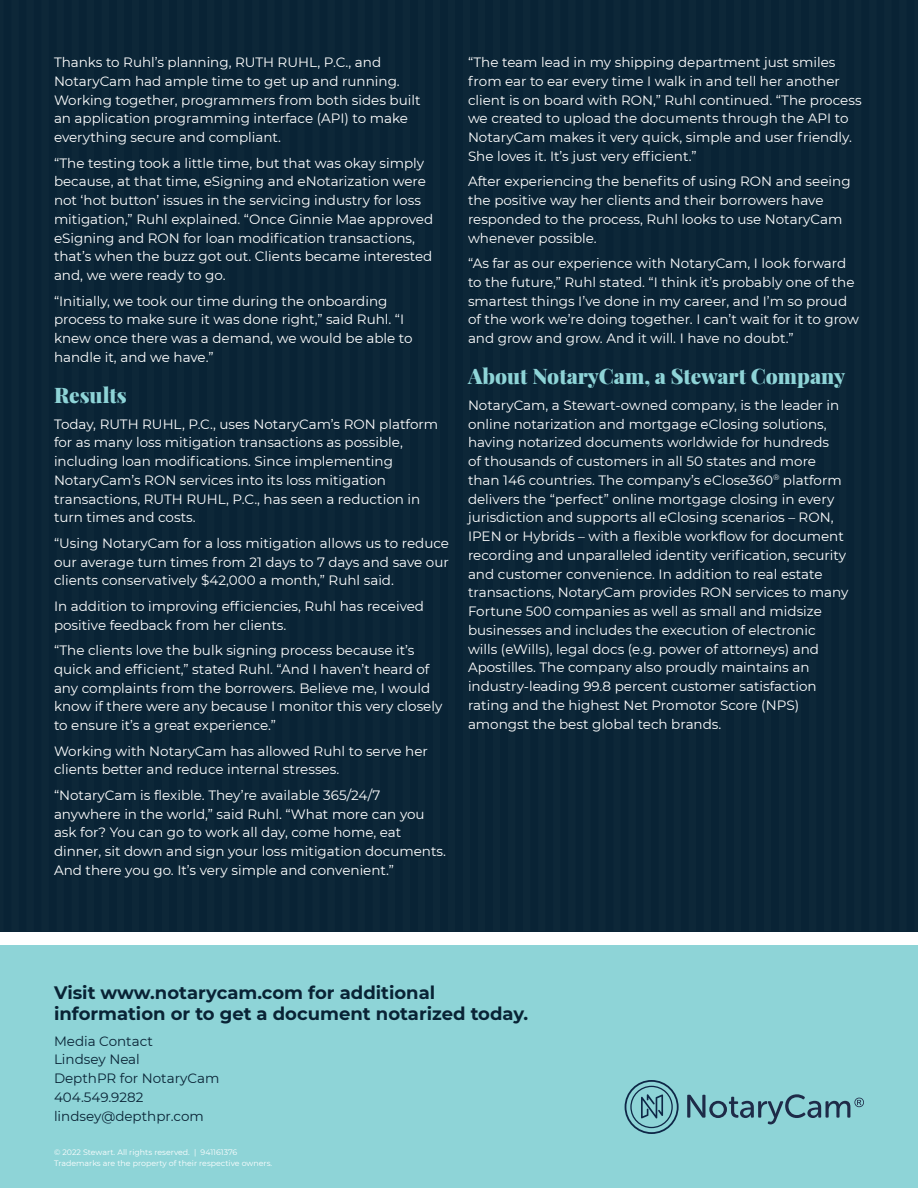
<style>
.page{position:relative;width:918px;height:1188px;background:#fff}
.page>*{position:absolute;margin:0;border:0;box-sizing:border-box;transform-origin:0 0}
.Body_Copy_Bold_Body{font:900 21px "Playfair Display";color:#8ed4d7}
.Body_Copy{font:700 18px/21px "Montserrat";color:#092335}
.Body_Copy-2{font:13.5px/18.8px "Montserrat";color:#fff}
.Body_Copy-3{font:13.5px/18.8px "Montserrat";color:#092335}
.t1{font:7.8px/10.5px "Montserrat";color:#fff}
</style>
<div class="page">
<div style="left:0;top:0;width:918px;height:932px;background:#092335"></div>
<div style="left:0;top:945px;width:918px;height:243px;background:#8ed4d7"></div>
<svg style="left:687px;top:1094px;width:177px;height:30px"></svg>
<svg style="left:625px;top:1080px;width:54px;height:54px"></svg>
<hr style="left:0;top:0;width:4px;height:932px;background:#0d2738">
<div style="left:26px;top:0;width:8px;height:932px;background:#0d2738"></div>
<div style="left:11px;top:0;width:8px;height:932px;background:#0d2738"></div>
<div style="left:41px;top:0;width:8px;height:932px;background:#0d2738"></div>
<div style="left:56px;top:0;width:8px;height:932px;background:#0d2738"></div>
<div style="left:71px;top:0;width:8px;height:932px;background:#0d2738"></div>
<div style="left:87px;top:0;width:7px;height:932px;background:#0d2738"></div>
<div style="left:102px;top:0;width:7px;height:932px;background:#0d2738"></div>
<div style="left:117px;top:0;width:7px;height:932px;background:#0d2738"></div>
<div style="left:132px;top:0;width:7px;height:932px;background:#0d2738"></div>
<div style="left:147px;top:0;width:7px;height:932px;background:#0d2738"></div>
<div style="left:162px;top:0;width:7px;height:932px;background:#0d2738"></div>
<div style="left:177px;top:0;width:7px;height:932px;background:#0d2738"></div>
<div style="left:192px;top:0;width:7px;height:932px;background:#0d2738"></div>
<div style="left:207px;top:0;width:7px;height:932px;background:#0d2738"></div>
<div style="left:222px;top:0;width:7px;height:932px;background:#0d2738"></div>
<div style="left:237px;top:0;width:8px;height:932px;background:#0d2738"></div>
<div style="left:252px;top:0;width:8px;height:932px;background:#0d2738"></div>
<div style="left:267px;top:0;width:8px;height:932px;background:#0d2738"></div>
<div style="left:282px;top:0;width:8px;height:932px;background:#0d2738"></div>
<div style="left:297px;top:0;width:8px;height:932px;background:#0d2738"></div>
<div style="left:312px;top:0;width:8px;height:932px;background:#0d2738"></div>
<div style="left:327px;top:0;width:8px;height:932px;background:#0d2738"></div>
<div style="left:342px;top:0;width:8px;height:932px;background:#0d2738"></div>
<div style="left:357px;top:0;width:8px;height:932px;background:#0d2738"></div>
<div style="left:372px;top:0;width:8px;height:932px;background:#0d2738"></div>
<div style="left:388px;top:0;width:7px;height:932px;background:#0d2738"></div>
<div style="left:403px;top:0;width:7px;height:932px;background:#0d2738"></div>
<div style="left:418px;top:0;width:7px;height:932px;background:#0d2738"></div>
<div style="left:433px;top:0;width:7px;height:932px;background:#0d2738"></div>
<div style="left:448px;top:0;width:7px;height:932px;background:#0d2738"></div>
<div style="left:463px;top:0;width:7px;height:932px;background:#0d2738"></div>
<div style="left:478px;top:0;width:7px;height:932px;background:#0d2738"></div>
<div style="left:493px;top:0;width:7px;height:932px;background:#0d2738"></div>
<div style="left:508px;top:0;width:7px;height:932px;background:#0d2738"></div>
<div style="left:523px;top:0;width:7px;height:932px;background:#0d2738"></div>
<div style="left:538px;top:0;width:8px;height:932px;background:#0d2738"></div>
<div style="left:553px;top:0;width:8px;height:932px;background:#0d2738"></div>
<div style="left:568px;top:0;width:8px;height:932px;background:#0d2738"></div>
<div style="left:583px;top:0;width:8px;height:932px;background:#0d2738"></div>
<div style="left:598px;top:0;width:8px;height:932px;background:#0d2738"></div>
<div style="left:613px;top:0;width:8px;height:932px;background:#0d2738"></div>
<div style="left:628px;top:0;width:8px;height:932px;background:#0d2738"></div>
<div style="left:643px;top:0;width:8px;height:932px;background:#0d2738"></div>
<div style="left:658px;top:0;width:8px;height:932px;background:#0d2738"></div>
<div style="left:673px;top:0;width:8px;height:932px;background:#0d2738"></div>
<div style="left:689px;top:0;width:7px;height:932px;background:#0d2738"></div>
<div style="left:704px;top:0;width:7px;height:932px;background:#0d2738"></div>
<div style="left:719px;top:0;width:7px;height:932px;background:#0d2738"></div>
<div style="left:734px;top:0;width:7px;height:932px;background:#0d2738"></div>
<div style="left:749px;top:0;width:7px;height:932px;background:#0d2738"></div>
<div style="left:764px;top:0;width:7px;height:932px;background:#0d2738"></div>
<div style="left:779px;top:0;width:7px;height:932px;background:#0d2738"></div>
<div style="left:794px;top:0;width:7px;height:932px;background:#0d2738"></div>
<div style="left:809px;top:0;width:7px;height:932px;background:#0d2738"></div>
<div style="left:824px;top:0;width:7px;height:932px;background:#0d2738"></div>
<div style="left:839px;top:0;width:8px;height:932px;background:#0d2738"></div>
<div style="left:854px;top:0;width:8px;height:932px;background:#0d2738"></div>
<div style="left:869px;top:0;width:8px;height:932px;background:#0d2738"></div>
<div style="left:884px;top:0;width:8px;height:932px;background:#0d2738"></div>
<div style="left:899px;top:0;width:8px;height:932px;background:#0d2738"></div>
<hr style="left:914px;top:0;width:4px;height:932px;background:#0d2738">
<p class="Body_Copy-2" style="left:54px;top:52px;width:368px">Thanks to Ruhl’s planning, RUTH RUHL, P.C., and NotaryCam had ample time to get up and running.<br>Working together, programmers from both sides built an application programming interface (API) to make everything secure and compliant.</p>
<p class="Body_Copy-2" style="left:54px;top:153px;width:381px">“The testing took a little time, but that was okay simply because, at that time, eSigning and eNotarization were not ‘hot button’ issues in the servicing industry for loss mitigation,” Ruhl explained. “Once Ginnie Mae approved eSigning and RON for loan modification transactions, that’s when the buzz got out. Clients became interested and, we were ready to go.</p>
<p class="Body_Copy-2" style="left:54px;top:291px;width:360px">“Initially, we took our time during the onboarding process to make sure it was done right,” said Ruhl. “I knew once there was a demand, we would be able to handle it, and we have.”</p>
<p class="Body_Copy_Bold_Body" style="left:54px;top:379px;width:74px">Results</p>
<p class="Body_Copy-2" style="left:54px;top:414px;width:386px">Today, RUTH RUHL, P.C., uses NotaryCam’s RON platform for as many loss mitigation transactions as possible, including loan modifications. Since implementing NotaryCam’s RON services into its loss mitigation transactions, RUTH RUHL, P.C., has seen a reduction in turn times and costs.</p>
<p class="Body_Copy-2" style="left:54px;top:533px;width:397px;text-align:justify">“Using NotaryCam for a loss mitigation allows us to reduce our average turn times from 21 days to 7 days and save our clients conservatively $42,000 a month,” Ruhl said.</p>
<p class="Body_Copy-2" style="left:54px;top:596px;width:372px">In addition to improving efficiencies, Ruhl has received positive feedback from her clients.</p>
<p class="Body_Copy-2" style="left:54px;top:640px;width:390px">“The clients love the bulk signing process because it’s quick and efficient,” stated Ruhl. “And I haven’t heard of any complaints from the borrowers. Believe me, I would know if there were any because I monitor this very closely to ensure it’s a great experience.”</p>
<p class="Body_Copy-2" style="left:54px;top:741px;width:375px">Working with NotaryCam has allowed Ruhl to serve her clients better and reduce internal stresses.</p>
<p class="Body_Copy-2" style="left:54px;top:785px;width:394px">“NotaryCam is flexible. They’re available 365/24/7 anywhere in the world,” said Ruhl. “What more can you ask for? You can go to work all day, come home, eat dinner, sit down and sign your loss mitigation documents.<br>And there you go. It’s very simple and convenient.”</p>
<p class="Body_Copy-2" style="left:468px;top:52px;width:395px">“The team lead in my shipping department just smiles from ear to ear every time I walk in and tell her another client is on board with RON,” Ruhl continued. “The process we created to upload the documents through the API to NotaryCam makes it very quick, simple and user friendly.<br>She loves it. It’s just very efficient.”</p>
<p class="Body_Copy-2" style="left:468px;top:172px;width:384px">After experiencing the benefits of using RON and seeing the positive way her clients and their borrowers have responded to the process, Ruhl looks to use NotaryCam whenever possible.</p>
<p class="Body_Copy-2" style="left:468px;top:253px;width:393px">“As far as our experience with NotaryCam, I look forward to the future,” Ruhl stated. “I think it’s probably one of the smartest things I’ve done in my career, and I’m so proud of the work we’re doing together. I can’t wait for it to grow and grow and grow. And it will. I have no doubt.”</p>
<p class="Body_Copy_Bold_Body" style="left:468px;top:360px;width:379px">About NotaryCam, a Stewart Company</p>
<p class="Body_Copy-2" style="left:468px;top:395px;width:382px">NotaryCam, a Stewart-owned company, is the leader in online notarization and mortgage eClosing solutions, having notarized documents worldwide for hundreds<br>of thousands of customers in all 50 states and more than 146 countries. The company’s eClose360<sup>®</sup> platform delivers the “perfect” online mortgage closing in every jurisdiction and supports all eClosing scenarios – RON, IPEN or Hybrids – with a flexible workflow for document recording and unparalleled identity verification, security and customer convenience. In addition to real estate transactions, NotaryCam provides RON services to many Fortune 500 companies as well as small and midsize businesses and includes the execution of electronic<br>wills (eWills), legal docs (e.g. power of attorneys) and Apostilles. The company also proudly maintains an industry-leading 99.8 percent customer satisfaction rating and the highest Net Promotor Score (NPS) amongst the best global tech brands.</p>
<p class="Body_Copy" style="left:54px;top:981px;width:476px">Visit www.notarycam.com for additional information or to get a document notarized today.</p>
<p class="Body_Copy-3" style="left:54px;top:1031px;width:167px">Media Contact<br>Lindsey Neal<br>DepthPR for NotaryCam<br>404.549.9282 lindsey@depthpr.com</p>
<p class="t1" style="left:54px;top:1147px;width:220px">© 2022 Stewart. All rights reserved. | 941161376<br>Trademarks are the property of their respective owners.</p>
</div>
